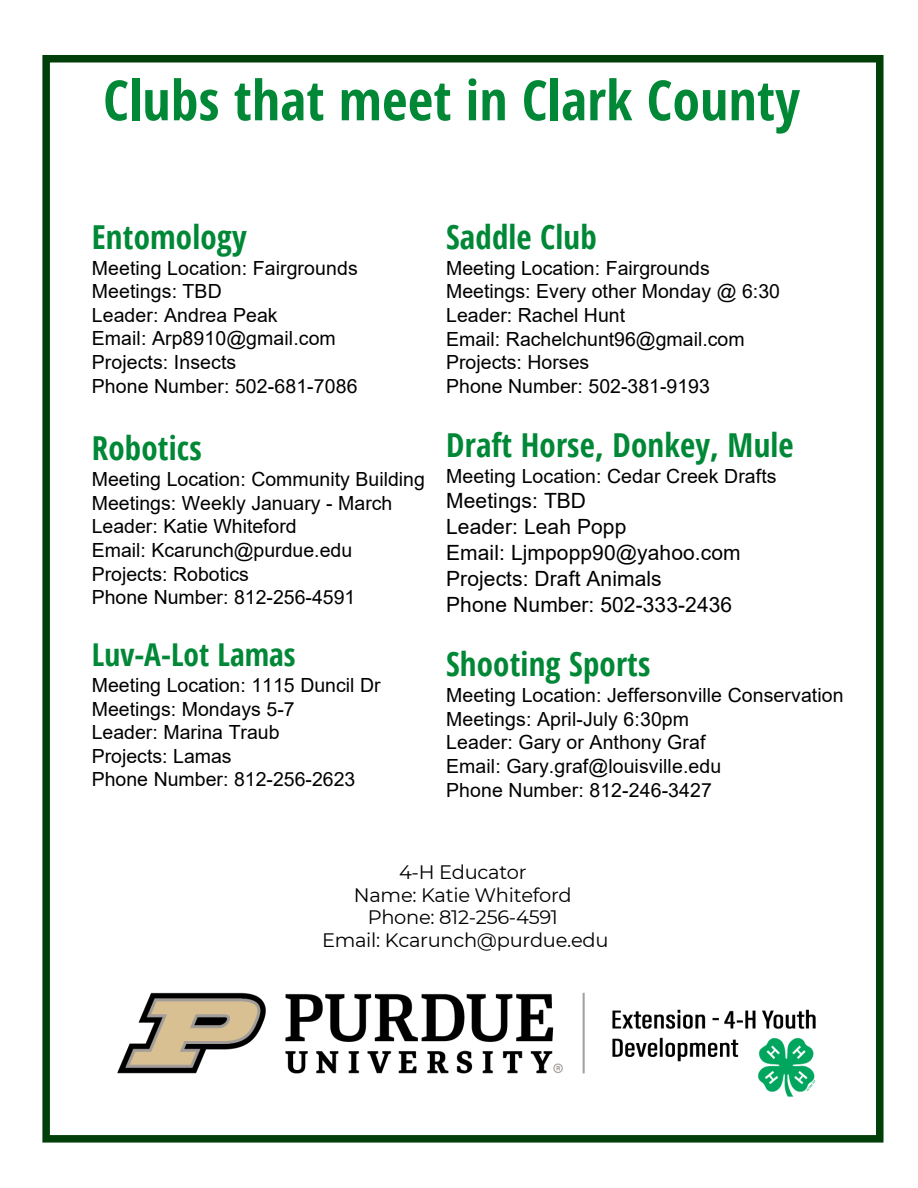
<style>
.page{position:relative;width:918px;height:1188px;background:#fff}
.page>*{position:absolute;margin:0;border:0;box-sizing:border-box;transform-origin:0 0}
.t1{font:700 55.5px "Open Sans Condensed";letter-spacing:.005em;color:#008837}
.t2{font:700 33px "Open Sans Condensed";letter-spacing:.005em;color:#008837}
.t3{font:700 31.5px "Open Sans Condensed";color:#008837}
.t4{font:21px/26px "Arial";letter-spacing:.005em;color:#000}
.t5{font:19.5px/23.7px "Arial";color:#000}
.t6{font:19.5px "Montserrat";letter-spacing:-.015em;color:#000}
</style>
<div class="page">
<div style="left:42px;top:55px;width:842px;height:1088px;border:7px solid #003f0a"></div>
<img style="left:118px;top:992px;width:698px;height:105px">
<p class="t1" style="left:103px;top:61px;width:698px">Clubs that meet in Clark County</p>
<p class="t2" style="left:92px;top:213px;width:156px">Entomology</p>
<p class="t5" style="left:92px;top:256px;width:267px">Meeting Location: Fairgrounds<br>Meetings: TBD<br>Leader: Andrea Peak<br>Email: Arp8910@gmail.com<br>Projects: Insects<br>Phone Number: 502-681-7086</p>
<p class="t2" style="left:92px;top:425px;width:111px">Robotics</p>
<p class="t5" style="left:92px;top:467px;width:335px">Meeting Location: Community Building<br>Meetings: Weekly January - March<br>Leader: Katie Whiteford<br>Email: Kcarunch@purdue.edu<br>Projects: Robotics<br>Phone Number: 812-256-4591</p>
<p class="t3" style="left:92px;top:632px;width:205px">Luv-A-Lot Lamas</p>
<p class="t5" style="left:92px;top:673px;width:290px">Meeting Location: 1115 Duncil Dr<br>Meetings: Mondays 5-7<br>Leader: Marina Traub<br>Projects: Lamas<br>Phone Number: 812-256-2623</p>
<p class="t2" style="left:446px;top:214px;width:152px">Saddle Club</p>
<p class="t5" style="left:446px;top:256px;width:335px">Meeting Location: Fairgrounds<br>Meetings: Every other Monday @ 6:30<br>Leader: Rachel Hunt<br>Email: Rachelchunt96@gmail.com<br>Projects: Horses<br>Phone Number: 502-381-9193</p>
<p class="t2" style="left:446px;top:422px;width:349px">Draft Horse, Donkey, Mule</p>
<p class="t5" style="left:446px;top:464px;width:332px">Meeting Location: Cedar Creek Drafts</p>
<p class="t4" style="left:446px;top:488px;width:296px">Meetings: TBD<br>Leader: Leah Popp<br>Email: Ljmpopp90@yahoo.com<br>Projects: Draft Animals<br>Phone Number: 502-333-2436</p>
<p class="t2" style="left:446px;top:641px;width:206px">Shooting Sports</p>
<p class="t5" style="left:446px;top:684px;width:399px">Meeting Location: Jeffersonville Conservation Meetings: April-July 6:30pm<br>Leader: Gary or Anthony Graf<br>Email: Gary.graf@louisville.edu<br>Phone Number: 812-246-3427</p>
<p class="t6" style="left:399px;top:860px;width:129px">4-H Educator</p>
<p class="t6" style="left:354px;top:883px;width:219px">Name: Katie Whiteford</p>
<p class="t6" style="left:368px;top:905px;width:192px">Phone: 812-256-4591</p>
<p class="t6" style="left:322px;top:928px;width:288px">Email: Kcarunch@purdue.edu</p>
</div>
